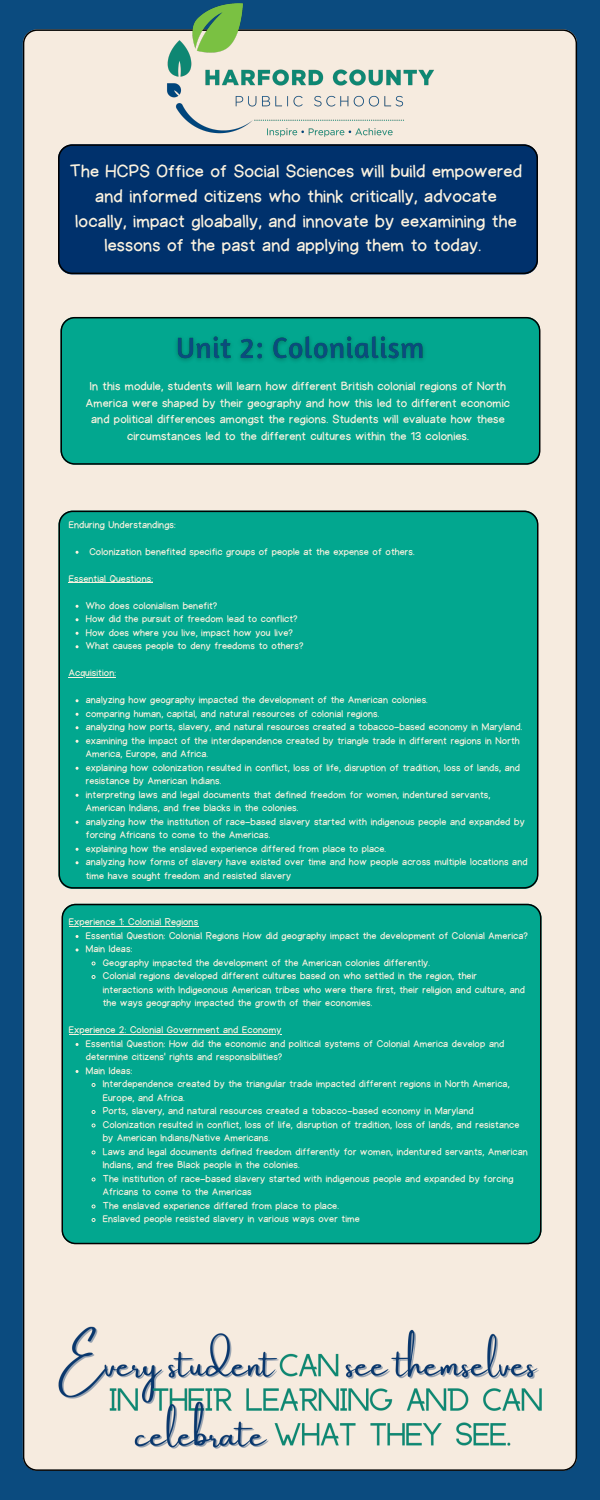
<style>
.page{position:relative;width:600px;height:1500px;background:#0b4b7f}
.page>*{position:absolute;margin:0;border:0;box-sizing:border-box;transform-origin:0 0}
.t1{font:18px/24.8px "Halley";letter-spacing:.01em;color:#fbf2df;text-align:center}
.t2{font:12px/16.5px "Halley";letter-spacing:.01em;color:#fbf2df;text-align:center}
.t3{font:10px/13.5px "Halley";letter-spacing:.01em;color:#fbf2df}
</style>
<div class="page">
<div style="left:23px;top:29px;width:554px;height:1442px;background:#f6ebdf"></div>
<div style="left:58px;top:144px;width:480px;height:130px;background:#00316c"></div>
<div style="left:60px;top:317px;width:480px;height:148px;background:#02a78f"></div>
<div style="left:58px;top:511px;width:480px;height:378px;background:#02a78f"></div>
<hr style="left:69px;top:582px;width:84px;height:1px;background:#fbf2df">
<hr style="left:69px;top:677px;width:47px;height:1px;background:#fbf2df">
<div style="left:62px;top:904px;width:480px;height:340px;background:#02a78f"></div>
<svg style="left:91px;top:961px;width:5px;height:5px"></svg>
<svg style="left:91px;top:975px;width:5px;height:4px"></svg>
<svg style="left:91px;top:1083px;width:5px;height:4px"></svg>
<svg style="left:91px;top:1110px;width:5px;height:4px"></svg>
<svg style="left:91px;top:1123px;width:5px;height:5px"></svg>
<svg style="left:91px;top:1150px;width:5px;height:5px"></svg>
<svg style="left:91px;top:1177px;width:5px;height:5px"></svg>
<svg style="left:91px;top:1204px;width:5px;height:5px"></svg>
<svg style="left:91px;top:1218px;width:5px;height:4px"></svg>
<hr style="left:69px;top:926px;width:129px;height:1px;background:#fbf2df">
<hr style="left:69px;top:1034px;width:212px;height:1px;background:#fbf2df">
<img style="left:171px;top:329px;width:261px;height:38px">
<img style="left:158px;top:3px;width:285px;height:148px">
<img style="left:54px;top:1316px;width:491px;height:153px">
<p class="t1" style="left:70px;top:159px;width:454px">The HCPS Office of Social Sciences will build empowered and informed citizens who think critically, advocate locally, impact gloabally, and innovate by eexamining the lessons of the past and applying them to today.</p>
<p class="t2" style="left:86px;top:378px;width:426px">In this module, students will learn how different British colonial regions of North America were shaped by their geography and how this led to different economic and political differences amongst the regions. Students will evaluate how these circumstances led to the different cultures within the 13 colonies.</p>
<p class="t3" style="left:69px;top:518px;width:108px">Enduring Understandings:</p>
<p class="t3" style="left:89px;top:545px;width:327px">Colonization benefited specific groups of people at the expense of others.</p>
<p class="t3" style="left:69px;top:572px;width:86px">Essential Questions:</p>
<p class="t3" style="left:86px;top:599px;width:133px">Who does colonialism benefit?</p>
<p class="t3" style="left:86px;top:612px;width:213px">How did the pursuit of freedom lead to conflict?</p>
<p class="t3" style="left:86px;top:626px;width:209px">How does where you live, impact how you live?</p>
<p class="t3" style="left:86px;top:639px;width:219px">What causes people to deny freedoms to others?</p>
<p class="t3" style="left:69px;top:666px;width:49px">Acquisition:</p>
<p class="t3" style="left:86px;top:693px;width:343px">analyzing how geography impacted the development of the American colonies.</p>
<p class="t3" style="left:86px;top:707px;width:295px">comparing human, capital, and natural resources of colonial regions.</p>
<p class="t3" style="left:86px;top:720px;width:438px">analyzing how ports, slavery, and natural resources created a tobacco-based economy in Maryland.</p>
<p class="t3" style="left:86px;top:734px;width:435px">examining the impact of the interdependence created by triangle trade in different regions in North<br>America, Europe, and Africa.</p>
<p class="t3" style="left:86px;top:761px;width:436px">explaining how colonization resulted in conflict, loss of life, disruption of tradition, loss of lands, and resistance by American Indians.</p>
<p class="t3" style="left:86px;top:788px;width:406px">interpreting laws and legal documents that defined freedom for women, indentured servants,<br>American Indians, and free blacks in the colonies.</p>
<p class="t3" style="left:86px;top:815px;width:440px">analyzing how the institution of race-based slavery started with indigenous people and expanded by forcing Africans to come to the Americas.</p>
<p class="t3" style="left:86px;top:842px;width:302px">explaining how the enslaved experience differed from place to place.</p>
<p class="t3" style="left:86px;top:855px;width:443px">analyzing how forms of slavery have existed over time and how people across multiple locations and time have sought freedom and resisted slavery</p>
<p class="t3" style="left:69px;top:915px;width:131px">Experience 1: Colonial Regions</p>
<p class="t3" style="left:86px;top:929px;width:444px">Essential Question: Colonial Regions How did geography impact the development of Colonial America?</p>
<p class="t3" style="left:86px;top:942px;width:48px">Main Ideas:</p>
<p class="t3" style="left:103px;top:956px;width:329px">Geography impacted the development of the American colonies differently.</p>
<p class="t3" style="left:103px;top:969px;width:424px">Colonial regions developed different cultures based on who settled in the region, their interactions with Indigeonous American tribes who were there first, their religion and culture, and the ways geography impacted the growth of their economies.</p>
<p class="t3" style="left:86px;top:1037px;width:420px">Essential Question: How did the economic and political systems of Colonial America develop and determine citizens' rights and responsibilities?</p>
<p class="t3" style="left:86px;top:1064px;width:48px">Main Ideas:</p>
<p class="t3" style="left:103px;top:1077px;width:408px">Interdependence created by the triangular trade impacted different regions in North America,<br>Europe, and Africa.</p>
<p class="t3" style="left:103px;top:1104px;width:372px">Ports, slavery, and natural resources created a tobacco-based economy in Maryland</p>
<p class="t3" style="left:103px;top:1118px;width:418px">Colonization resulted in conflict, loss of life, disruption of tradition, loss of lands, and resistance by American Indians/Native Americans.</p>
<p class="t3" style="left:103px;top:1145px;width:427px">Laws and legal documents defined freedom differently for women, indentured servants, American<br>Indians, and free Black people in the colonies.</p>
<p class="t3" style="left:103px;top:1172px;width:412px">The institution of race-based slavery started with indigenous people and expanded by forcing<br>Africans to come to the Americas</p>
<p class="t3" style="left:103px;top:1199px;width:238px">The enslaved experience differed from place to place.</p>
<p class="t3" style="left:103px;top:1212px;width:259px">Enslaved people resisted slavery in various ways over time</p>
<p class="t3" style="left:69px;top:1023px;width:214px">Experience 2: Colonial Government and Economy</p>
</div>
